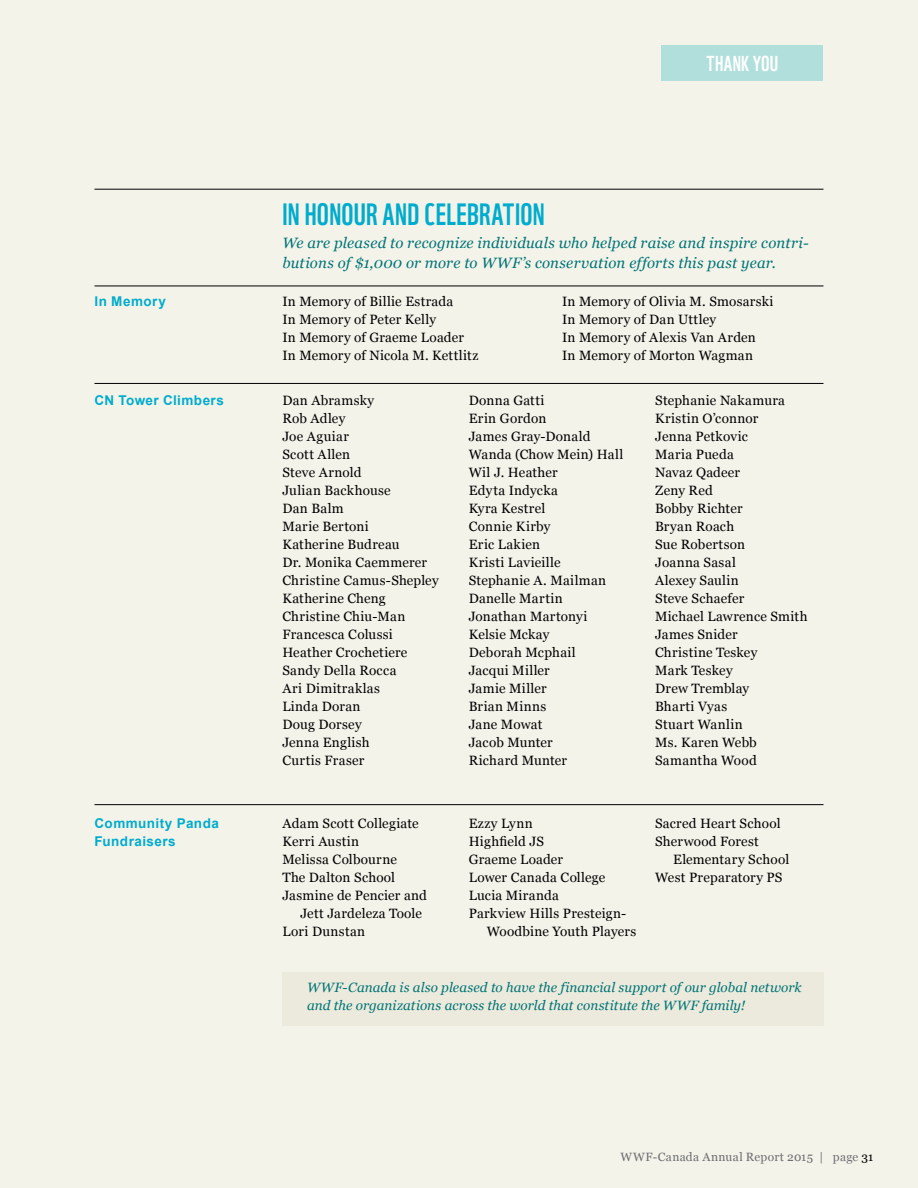
<style>
.page{position:relative;width:918px;height:1188px;background:#f4f3ea}
.page>*{position:absolute;margin:0;border:0;box-sizing:border-box;transform-origin:0 0}
.t1{font:30px "WWF";letter-spacing:.01em;color:#00accd}
.t2{font:21px "WWF";letter-spacing:.015em;color:#fff}
.t3{font:italic 15px/19.5px "Georgia";letter-spacing:.01em;color:#007476}
.t4{font:13.5px/18px "Georgia";letter-spacing:.02em;color:#000}
.t5{font:italic 13.5px/18px "Georgia";letter-spacing:.005em;color:#007476}
.t6{font:700 13.5px/18px "Arial";letter-spacing:.035em;color:#00accd}
.t7{font:12px "Georgia";letter-spacing:.025em;color:#6d6e71}
.s1{color:#000}
</style>
<div class="page">
<div style="left:282px;top:972px;width:542px;height:54px;background:#eceadc"></div>
<hr style="left:94px;top:189px;width:730px;height:1px;background:#000">
<hr style="left:94px;top:286px;width:730px;height:1px;background:#000">
<hr style="left:94px;top:383px;width:730px;height:1px;background:#000">
<hr style="left:94px;top:804px;width:730px;height:1px;background:#000">
<div style="left:662px;top:45px;width:162px;height:36px;background:#b0dfdc"></div>
<h2 class="t2" style="left:707px;top:47px;width:73px">THANK YOU</h2>
<h1 class="t1" style="left:282px;top:191px;width:264px">IN HONOUR AND CELEBRATION</h1>
<p class="t3" style="left:282px;top:233px;width:528px">We are pleased to recognize individuals who helped raise and inspire contri&shy;butions of $1,000 or more to WWF’s conservation efforts this past year.</p>
<p class="t6" style="left:94px;top:293px;width:73px">In Memory</p>
<p class="t4" style="left:282px;top:292px;width:198px">In Memory of Billie Estrada<br>In Memory of Peter Kelly<br>In Memory of Graeme Loader<br>In Memory of Nicola M. Kettlitz</p>
<p class="t4" style="left:562px;top:292px;width:213px">In Memory of Olivia M. Smosarski<br>In Memory of Dan Uttley<br>In Memory of Alexis Van Arden<br>In Memory of Morton Wagman</p>
<p class="t6" style="left:94px;top:392px;width:131px">CN Tower Climbers</p>
<p class="t4" style="left:282px;top:391px;width:158px">Dan Abramsky<br>Rob Adley<br>Joe Aguiar<br>Scott Allen<br>Steve Arnold<br>Julian Backhouse<br>Dan Balm<br>Marie Bertoni<br>Katherine Budreau<br>Dr. Monika Caemmerer<br>Christine Camus-Shepley<br>Katherine Cheng<br>Christine Chiu-Man<br>Francesca Colussi<br>Heather Crochetiere<br>Sandy Della Rocca<br>Ari Dimitraklas<br>Linda Doran<br>Doug Dorsey<br>Jenna English<br>Curtis Fraser</p>
<p class="t4" style="left:469px;top:391px;width:156px">Donna Gatti<br>Erin Gordon<br>James Gray-Donald<br>Wanda (Chow Mein) Hall<br>Wil J. Heather<br>Edyta Indycka<br>Kyra Kestrel<br>Connie Kirby<br>Eric Lakien<br>Kristi Lavieille<br>Stephanie A. Mailman<br>Danelle Martin<br>Jonathan Martonyi<br>Kelsie Mckay<br>Deborah Mcphail<br>Jacqui Miller<br>Jamie Miller<br>Brian Minns<br>Jane Mowat<br>Jacob Munter<br>Richard Munter</p>
<p class="t4" style="left:655px;top:391px;width:154px">Stephanie Nakamura<br>Kristin O’connor<br>Jenna Petkovic<br>Maria Pueda<br>Navaz Qadeer<br>Zeny Red<br>Bobby Richter<br>Bryan Roach<br>Sue Robertson<br>Joanna Sasal<br>Alexey Saulin<br>Steve Schaefer<br>Michael Lawrence Smith<br>James Snider<br>Christine Teskey<br>Mark Teskey<br>Drew Tremblay<br>Bharti Vyas<br>Stuart Wanlin<br>Ms. Karen Webb<br>Samantha Wood</p>
<p class="t6" style="left:94px;top:815px;width:126px">Community Panda<br>Fundraisers</p>
<p class="t4" style="left:282px;top:814px;width:138px">Adam Scott Collegiate</p>
<p class="t4" style="left:282px;top:832px;width:78px">Kerri Austin</p>
<p class="t4" style="left:282px;top:850px;width:116px">Melissa Colbourne</p>
<p class="t4" style="left:282px;top:868px;width:114px">The Dalton School</p>
<p class="t4" style="left:282px;top:886px;width:146px">Jasmine de Pencier and</p>
<p class="t4" style="left:300px;top:904px;width:123px">Jett Jardeleza Toole</p>
<p class="t4" style="left:282px;top:922px;width:84px">Lori Dunstan</p>
<p class="t4" style="left:469px;top:814px;width:66px">Ezzy Lynn</p>
<p class="t4" style="left:469px;top:832px;width:77px">Highfield JS</p>
<p class="t4" style="left:469px;top:850px;width:96px">Graeme Loader</p>
<p class="t4" style="left:469px;top:868px;width:138px">Lower Canada College</p>
<p class="t4" style="left:469px;top:886px;width:92px">Lucia Miranda</p>
<p class="t4" style="left:469px;top:904px;width:159px">Parkview Hills Presteign-</p>
<p class="t4" style="left:487px;top:922px;width:151px">Woodbine Youth Players</p>
<p class="t4" style="left:655px;top:814px;width:127px">Sacred Heart School<br>Sherwood Forest</p>
<p class="t4" style="left:655px;top:850px;width:136px;text-indent:18px">Elementary School<br>West Preparatory PS</p>
<p class="t5" style="left:307px;top:979px;width:496px">WWF-Canada is also pleased to have the financial support of our global network and the organizations across the world that constitute the WWF family!</p>
<p class="t7" style="left:620px;top:1150px;width:254px">WWF-Canada Annual Report 2015 | page <span class="s1">31</span></p>
</div>
